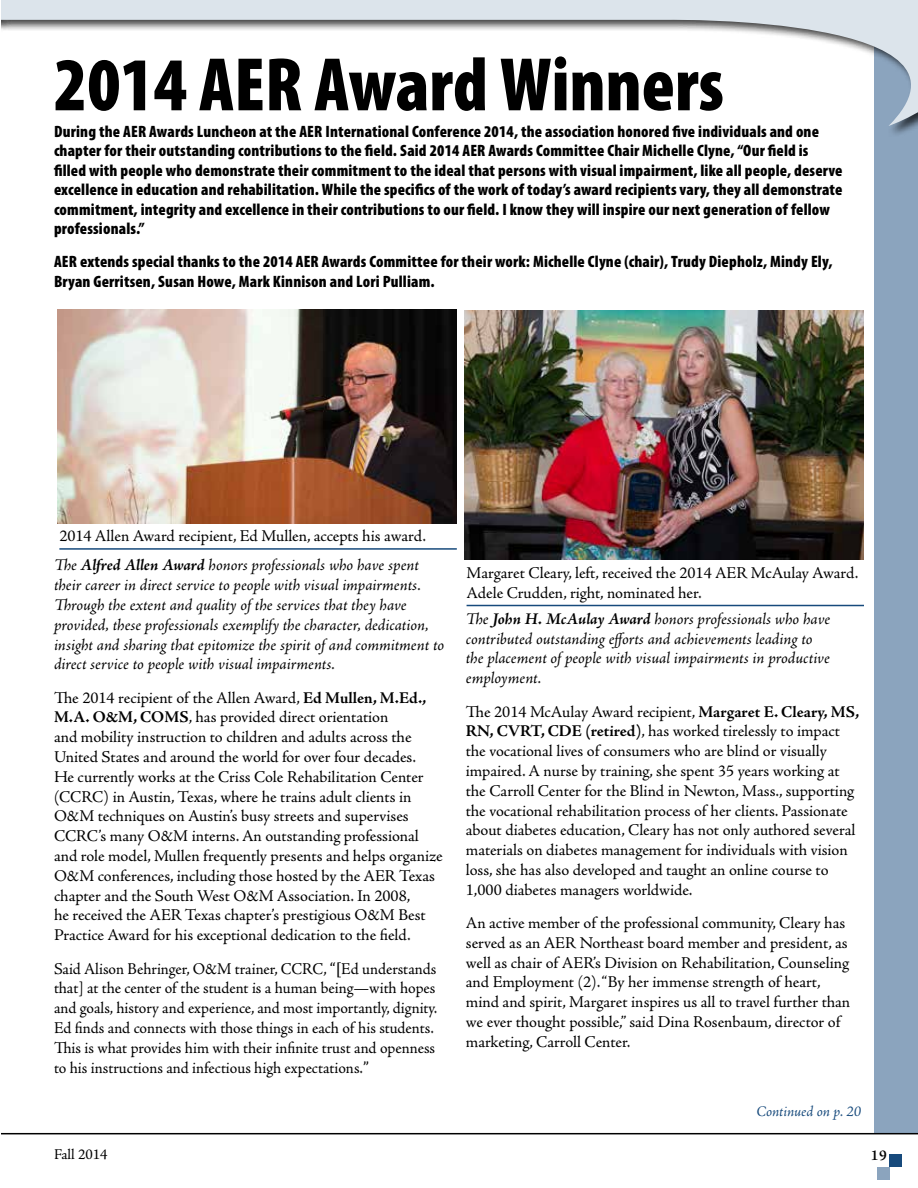
<style>
.page{position:relative;width:918px;height:1188px;background:#fff}
.page>*{position:absolute;margin:0;border:0;box-sizing:border-box;transform-origin:0 0}
.MainHeadline{font:900 condensed 76.5px "Myriad Pro";color:#000}
.Body_2{font:16.5px/19.8px "Adobe Jenson Pro";letter-spacing:-.005em;color:#000}
.author{font:900 condensed 16.5px/19.5px "Myriad Pro";letter-spacing:.01em;color:#000}
.Body_2-2{font:italic 16.5px/19.8px "Adobe Jenson Pro";letter-spacing:-.005em;color:#000}
.Body_2-3{font:16.5px/19.8px "Adobe Jenson Pro";letter-spacing:-.005em;color:#000;scale:.96 1}
.last_line{font:16.5px/19.8px "Adobe Jenson Pro";color:#000}
.t1{font:italic 15px "Adobe Jenson Pro";letter-spacing:-.005em;color:#174a7c}
.t2{font:15px "Adobe Jenson Pro";color:#000}
.t3{font:600 15px "Adobe Jenson Pro";color:#000}
.s1{font-weight:700}
.s2{font-family:"Cambria"}
</style>
<div class="page">
<div style="left:874px;top:0;width:44px;height:1134px;background:#8ba4be"></div>
<div style="left:877px;top:1167px;width:13px;height:13px;background:#8ba4be"></div>
<div style="left:890px;top:1154px;width:12px;height:13px;background:#174a7c"></div>
<div style="left:0;top:0;width:918px;height:138px;background:#fff"></div>
<svg style="left:1px;top:0;width:917px;height:126px"></svg>
<hr style="left:0;top:1133px;width:918px;height:1px;background:#000">
<img style="left:57px;top:310px;width:399px;height:214px">
<hr style="left:59px;top:548px;width:398px;height:2px;background:#174a7c">
<img style="left:464px;top:311px;width:399px;height:248px">
<hr style="left:467px;top:605px;width:397px;height:1px;background:#174a7c">
<p class="MainHeadline" style="left:54px;top:36px;width:671px">2014 AER Award Winners</p>
<p class="author" style="left:54px;top:121px;width:790px">During the AER Awards Luncheon at the AER International Conference 2014, the association honored five individuals and one chapter for their outstanding contributions to the field. Said 2014 AER Awards Committee Chair Michelle Clyne, “Our field is filled with people who demonstrate their commitment to the ideal that persons with visual impairment, like all people, deserve excellence in education and rehabilitation. While the specifics of the work of today’s award recipients vary, they all demonstrate commitment, integrity and excellence in their contributions to our field. I know they will inspire our next generation of fellow professionals.”</p>
<p class="author" style="left:54px;top:251px;width:780px">AER extends special thanks to the 2014 AER Awards Committee for their work: Michelle Clyne (chair), Trudy Diepholz, Mindy Ely,<br>Bryan Gerritsen, Susan Howe, Mark Kinnison and Lori Pulliam.</p>
<p class="last_line" style="left:59px;top:527px;width:368px">2014 Allen Award recipient, Ed Mullen, accepts his award.</p>
<p class="Body_2-2" style="left:54px;top:556px;width:392px">The <span class="s1">Alfred Allen Award</span> honors professionals who have spent their career in direct service to people with visual impairments.<br>Through the extent and quality of the services that they have provided, these professionals exemplify the character, dedication, insight and sharing that epitomize the spirit of and commitment to direct service to people with visual impairments.</p>
<p class="Body_2" style="left:54px;top:688px;width:390px">The 2014 recipient of the Allen Award, <span class="s1">Ed Mullen, M.Ed., M.A. O&amp;M, COMS</span>, has provided direct orientation<br>and mobility instruction to children and adults across the United States and around the world for over four decades.<br>He currently works at the Criss Cole Rehabilitation Center (CCRC) in Austin, Texas, where he trains adult clients in O&amp;M techniques on Austin’s busy streets and supervises CCRC’s many O&amp;M interns. An outstanding professional and role model, Mullen frequently presents and helps organize O&amp;M conferences, including those hosted by the AER Texas chapter and the South West O&amp;M Association. In 2008,<br>he received the AER Texas chapter’s prestigious O&amp;M Best Practice Award for his exceptional dedication to the field.</p>
<p class="Body_2-3" style="left:54px;top:959px;width:401px">Said Alison Behringer, O&amp;M trainer, CCRC, <span class="s2">“[</span>Ed understands that] at the center of the student is a human being—with hopes and goals, history and experience, and most importantly, dignity.<br>Ed finds and connects with those things in each of his students.<br>This is what provides him with their infinite trust and openness to his instructions and infectious high expectations.<span class="s2">”</span></p>
<p class="last_line" style="left:467px;top:564px;width:393px">Margaret Cleary, left, received the 2014 AER McAulay Award.<br>Adele Crudden, right, nominated her.</p>
<p class="Body_2-2" style="left:466px;top:610px;width:366px">The <span class="s1">John H. McAulay Award</span> honors professionals who have contributed outstanding efforts and achievements leading to the placement of people with visual impairments in productive employment.</p>
<p class="Body_2" style="left:466px;top:702px;width:395px">The 2014 McAulay Award recipient, <span class="s1">Margaret E. Cleary, MS, RN, CVRT, CDE (retired)</span>, has worked tirelessly to impact the vocational lives of consumers who are blind or visually impaired. A nurse by training, she spent 35 years working at the Carroll Center for the Blind in Newton, Mass., supporting the vocational rehabilitation process of her clients. Passionate about diabetes education, Cleary has not only authored several materials on diabetes management for individuals with vision loss, she has also developed and taught an online course to 1,000 diabetes managers worldwide.</p>
<p class="Body_2" style="left:466px;top:913px;width:386px">An active member of the professional community, Cleary has served as an AER Northeast board member and president, as well as chair of AER’s Division on Rehabilitation, Counseling and Employment (2). “By her immense strength of heart, mind and spirit, Margaret inspires us all to travel further than we ever thought possible,” said Dina Rosenbaum, director of marketing, Carroll Center.</p>
<p class="t1" style="left:757px;top:1102px;width:106px">Continued on p. 20</p>
<p class="t2" style="left:54px;top:1146px;width:55px">Fall 2014</p>
<p class="t3" style="left:871px;top:1146px;width:18px">19</p>
</div>
